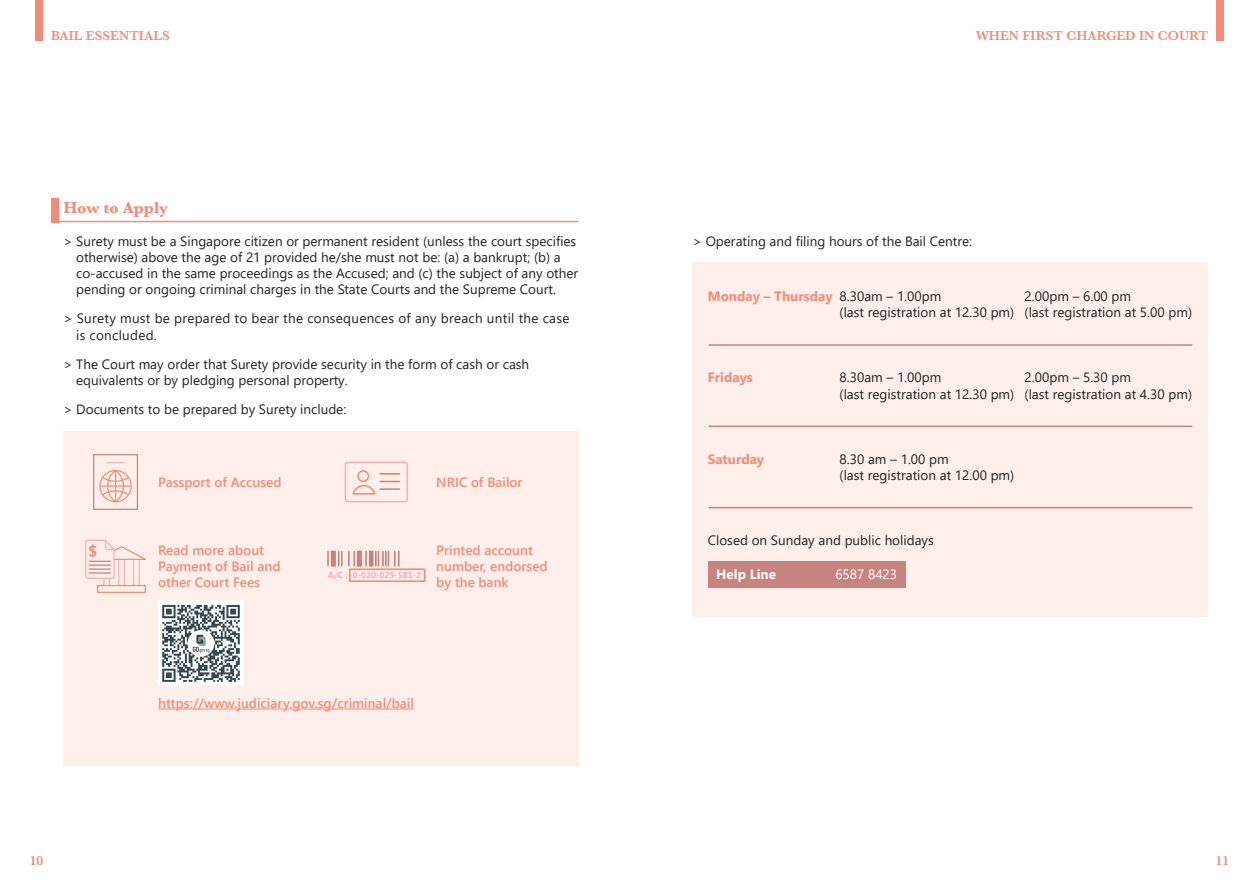
<style>
.page{position:relative;width:1259px;height:893px;background:#fff}
.page>*{position:absolute;margin:0;border:0;box-sizing:border-box;transform-origin:0 0}
.Sub_Title{font:700 16.5px "Baskerville";color:#f48b79}
.Body_Indent{font:13.5px/16.2px "Segoe UI";color:#231f20}
.Body{font:13.5px/16.2px "Segoe UI";color:#231f20}
.Body-2{font:600 13.5px/16.2px "Segoe UI";color:#f48b79}
.Body_Indent-2{font:13.5px/16.2px "Segoe UI";letter-spacing:.02em;color:#231f20}
.Body-3{font:700 13.5px "Segoe UI";color:#f48b79}
.Page_Header{font:600 13.5px "Baskerville";color:#f48b79}
.Body-4{font:700 13.5px "Segoe UI";color:#fff}
.Body-5{font:13.5px "Segoe UI";color:#fff}
.t1{font:700 8.55px "Segoe UI";color:#f5b1bd}
.s1{font-weight:400;color:#231f20}
</style>
<div class="page">
<div style="left:63px;top:431px;width:515px;height:334px;background:#feefea"></div>
<div style="left:693px;top:263px;width:515px;height:354px;background:#feefea"></div>
<div style="left:35px;top:0;width:8px;height:40px;background:#f48b79"></div>
<div style="left:1216px;top:0;width:7px;height:40px;background:#f48b79"></div>
<div style="left:51px;top:198px;width:7px;height:24px;background:#f48b79"></div>
<svg style="left:56px;top:197px;width:523px;height:26px"></svg>
<div style="left:708px;top:561px;width:197px;height:26px;background:#c6837f"></div>
<hr style="left:708px;top:426px;width:484px;height:1px;background:#c6837f">
<hr style="left:708px;top:507px;width:484px;height:1px;background:#c6837f">
<hr style="left:708px;top:344px;width:484px;height:2px;background:#c6837f">
<div style="left:349px;top:568px;width:76px;height:14px;border:2px solid #f48b79"></div>
<svg style="left:327px;top:551px;width:2px;height:15px"></svg>
<svg style="left:338px;top:551px;width:4px;height:15px"></svg>
<svg style="left:348px;top:551px;width:7px;height:15px"></svg>
<div style="left:331px;top:551px;width:5px;height:16px;border:2px solid #c6837f"></div>
<svg style="left:365px;top:551px;width:2px;height:15px"></svg>
<svg style="left:375px;top:551px;width:24px;height:15px"></svg>
<div style="left:369px;top:551px;width:4px;height:16px;border:2px solid #c6837f"></div>
<div style="left:357px;top:551px;width:5px;height:16px;border:2px solid #c6837f"></div>
<div style="left:345px;top:462px;width:63px;height:40px;border:2px solid #f5b1bd;border-radius:2px"></div>
<div style="left:357px;top:470px;width:12px;height:12px;border:2px solid #f48b79;border-radius:50%"></div>
<svg style="left:380px;top:473px;width:19px;height:2px"></svg>
<svg style="left:352px;top:481px;width:47px;height:14px"></svg>
<div style="left:93px;top:454px;width:45px;height:56px;border:1px solid #c6837f"></div>
<svg style="left:107px;top:462px;width:17px;height:1px"></svg>
<div style="left:99px;top:470px;width:33px;height:32px;border:1px solid #f48b79;border-radius:50%"></div>
<hr style="left:100px;top:485px;width:31px;height:2px;background:#f48b79">
<svg style="left:101px;top:470px;width:29px;height:33px"></svg>
<hr style="left:115px;top:471px;width:1px;height:30px;background:#f48b79">
<div style="left:118px;top:556px;width:7px;height:32px;border:1px solid #f5b1bd"></div>
<div style="left:103px;top:556px;width:7px;height:32px;border:1px solid #f5b1bd"></div>
<div style="left:133px;top:556px;width:7px;height:32px;border:1px solid #f5b1bd"></div>
<div style="left:98px;top:585px;width:47px;height:7px;background:#feefeb"></div>
<div style="left:97px;top:585px;width:49px;height:8px;border:1px solid #f48b79"></div>
<svg style="left:85px;top:540px;width:61px;height:40px"></svg>
<hr style="left:158px;top:709px;width:256px;height:1px;background:#f48b79">
<img style="left:158px;top:601px;width:85px;height:85px">
<p class="Page_Header" style="left:51px;top:27px;width:120px">BAIL ESSENTIALS</p>
<p class="Sub_Title" style="left:63px;top:196px;width:106px">How to Apply</p>
<p class="Body_Indent" style="left:76px;top:232px;width:503px;text-indent:-13px">&gt; Surety must be a Singapore citizen or permanent resident (unless the court specifies otherwise) above the age of 21 provided he/she must not be: (a) a bankrupt; (b) a co-accused in the same proceedings as the Accused; and (c) the subject of any other pending or ongoing criminal charges in the State Courts and the Supreme Court.</p>
<p class="Body_Indent-2" style="left:76px;top:309px;width:495px;text-indent:-13px">&gt; Surety must be prepared to bear the consequences of any breach until the case is concluded.</p>
<p class="Body_Indent" style="left:76px;top:354px;width:454px;text-indent:-13px">&gt; The Court may order that Surety provide security in the form of cash or cash equivalents or by pledging personal property.</p>
<p class="Body_Indent" style="left:63px;top:400px;width:284px">&gt; Documents to be prepared by Surety include:</p>
<p class="Body-2" style="left:158px;top:473px;width:125px">Passport of Accused</p>
<p class="Body-2" style="left:436px;top:473px;width:88px">NRIC of Bailor</p>
<p class="Body-2" style="left:158px;top:541px;width:124px">Read more about<br>Payment of Bail and other Court Fees</p>
<p class="t1" style="left:328px;top:569px;width:94px">A/C : 0-020-029-581-2</p>
<p class="Body-2" style="left:436px;top:541px;width:113px">Printed account number, endorsed by the bank</p>
<p class="Body-2" style="left:158px;top:694px;width:257px">https://www.judiciary.gov.sg/criminal/bail</p>
<p class="Page_Header" style="left:30px;top:851px;width:15px">10</p>
<p class="Page_Header" style="left:975px;top:27px;width:234px">WHEN FIRST CHARGED IN COURT</p>
<p class="Body_Indent" style="left:693px;top:232px;width:281px">&gt; Operating and filing hours of the Bail Centre:</p>
<p class="Body-3" style="left:708px;top:284px;width:235px">Monday – Thursday <span class="s1">8.30am – 1.00pm</span></p>
<p class="Body" style="left:839px;top:287px;width:354px;text-indent:185px">2.00pm – 6.00 pm<br>(last registration at 12.30 pm) (last registration at 5.00 pm)</p>
<p class="Body-3" style="left:708px;top:365px;width:47px">Fridays</p>
<p class="Body" style="left:839px;top:368px;width:103px">8.30am – 1.00pm</p>
<p class="Body" style="left:839px;top:368px;width:354px;text-indent:185px">2.00pm – 5.30 pm<br>(last registration at 12.30 pm) (last registration at 4.30 pm)</p>
<p class="Body-3" style="left:708px;top:446px;width:58px">Saturday</p>
<p class="Body" style="left:839px;top:450px;width:176px">8.30 am – 1.00 pm<br>(last registration at 12.00 pm)</p>
<p class="Body" style="left:708px;top:531px;width:228px">Closed on Sunday and public holidays</p>
<p class="Body-4" style="left:716px;top:561px;width:61px">Help Line</p>
<p class="Body-5" style="left:835px;top:561px;width:63px">6587 8423</p>
<p class="Page_Header" style="left:1215px;top:851px;width:15px">11</p>
</div>
